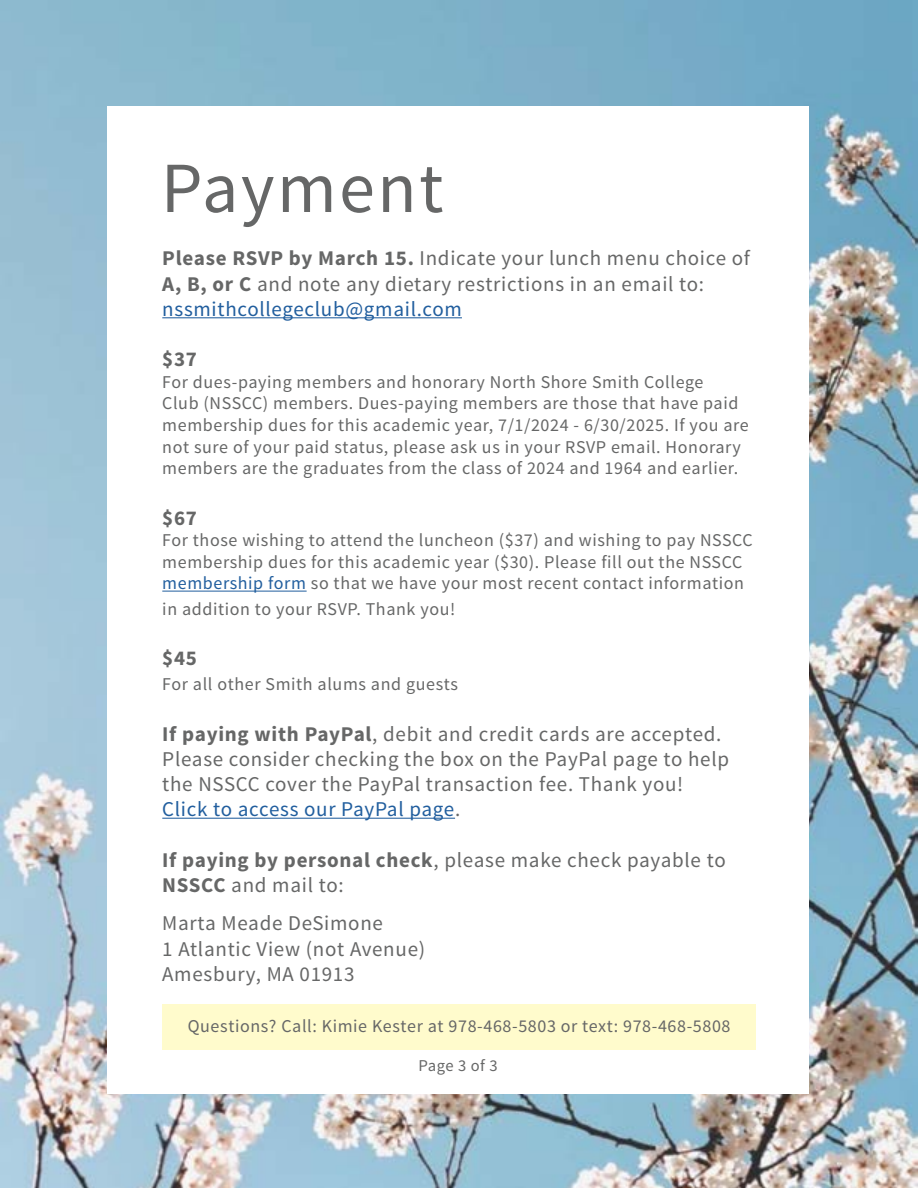
<style>
.page{position:relative;width:918px;height:1188px;background:#fff}
.page>*{position:absolute;margin:0;border:0;box-sizing:border-box;transform-origin:0 0}
.t1{font:72px "Source Sans Pro";letter-spacing:.035em;color:#666767}
.t2{font:21px/25.2px "Source Sans Pro";letter-spacing:.035em;color:#666767}
.t3{font:700 21px "Source Sans Pro";color:#666767}
.t4{font:18px/21.6px "Source Sans Pro";letter-spacing:.035em;color:#666767}
.t5{font:16.5px "Source Sans Pro";letter-spacing:.025em;color:#666767}
.s1{font-weight:700}
.s2{color:#215e9e}
</style>
<div class="page">
<img style="left:0;top:0;width:918px;height:1188px">
<div style="left:107px;top:106px;width:702px;height:987px;background:#fff"></div>
<div style="left:162px;top:1004px;width:594px;height:46px;background:#fffbcc"></div>
<hr style="left:162px;top:317px;width:300px;height:1px;background:#215e9e">
<hr style="left:162px;top:591px;width:145px;height:1px;background:#215e9e">
<hr style="left:162px;top:818px;width:293px;height:1px;background:#215e9e">
<h1 class="t1" style="left:161px;top:143px;width:284px">Payment</h1>
<p class="t2" style="left:162px;top:246px;width:589px"><span class="s1">Please RSVP by March 15.</span> Indicate your lunch menu choice of<br><span class="s1">A, B, or C</span> and note any dietary restrictions in an email to: <span class="s2">nssmithcollegeclub@gmail.com</span></p>
<p class="t3" style="left:162px;top:346px;width:36px">$37</p>
<p class="t4" style="left:162px;top:371px;width:588px">For dues-paying members and honorary North Shore Smith College<br>Club (NSSCC) members. Dues-paying members are those that have paid membership dues for this academic year, 7/1/2024 - 6/30/2025. If you are not sure of your paid status, please ask us in your RSVP email. Honorary members are the graduates from the class of 2024 and 1964 and earlier.</p>
<p class="t3" style="left:162px;top:504px;width:36px">$67</p>
<p class="t4" style="left:162px;top:530px;width:592px">For those wishing to attend the luncheon ($37) and wishing to pay NSSCC membership dues for this academic year ($30). Please fill out the NSSCC <span class="s2">membership form</span> so that we have your most recent contact information</p>
<p class="t4" style="left:162px;top:598px;width:295px">in addition to your RSVP. Thank you!</p>
<p class="t3" style="left:162px;top:644px;width:36px">$45</p>
<p class="t4" style="left:162px;top:674px;width:297px">For all other Smith alums and guests</p>
<p class="t2" style="left:162px;top:721px;width:568px"><span class="s1">If paying with PayPal</span>, debit and credit cards are accepted.<br>Please consider checking the box on the PayPal page to help the NSSCC cover the PayPal transaction fee. Thank you!<br><span class="s2">Click to access our PayPal page</span>.</p>
<p class="t2" style="left:162px;top:847px;width:565px"><span class="s1">If paying by personal check</span>, please make check payable to<br><span class="s1">NSSCC</span> and mail to:</p>
<p class="t2" style="left:162px;top:911px;width:264px">Marta Meade DeSimone<br>1 Atlantic View (not Avenue)<br>Amesbury, MA 01913</p>
<p class="t4" style="left:188px;top:1016px;width:544px">Questions? Call: Kimie Kester at 978-468-5803 or text: 978-468-5808</p>
<p class="t5" style="left:419px;top:1056px;width:81px">Page 3 of 3</p>
</div>
